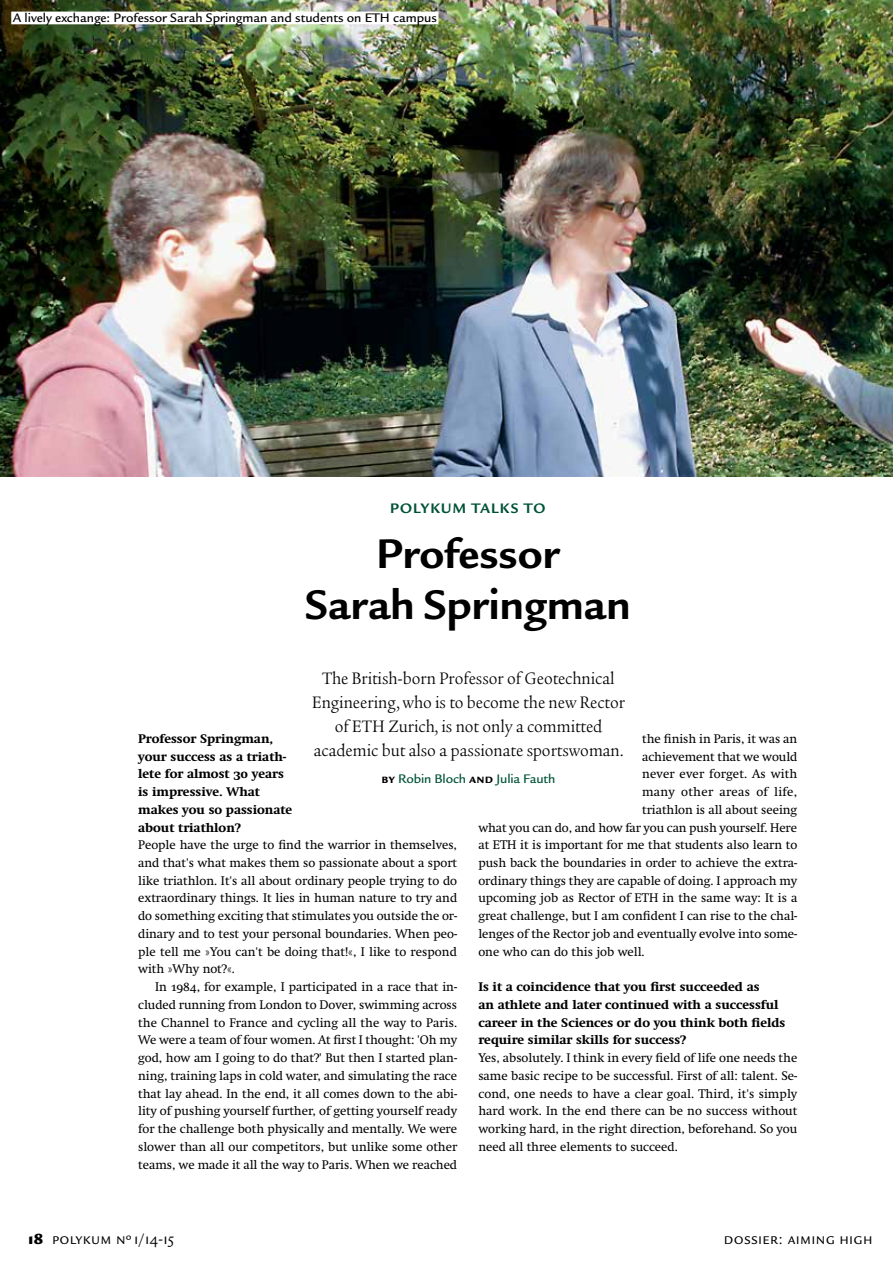
<style>
.page{position:relative;width:893px;height:1263px;background:#fff}
.page>*{position:absolute;margin:0;border:0;box-sizing:border-box;transform-origin:0 0}
.t1{font:700 45px/51px "Legacy Sans ITC Std";color:#000;text-align:center}
.t2{font:condensed 18px/24px "Legacy Serif ITC Std";color:#000;text-align:center;scale:1.1 1}
.t3{font:16.5px "Legacy Sans ITC Std";letter-spacing:.02em;color:#000}
.t4{font:700 15px "Legacy Sans ITC Std";letter-spacing:.11em;color:#005238}
.t5{font:500 13.5px "Legacy Sans ITC Std";color:#000}
.t6{font:500 13.5px "Legacy Sans ITC Std";letter-spacing:-.01em;color:#005238}
.t7{font:12.75px/17.7px "Swift Neue LT Pro";color:#000;text-align:justify}
.t8{font:700 12.75px/17.7px "Swift Neue LT Pro";color:#000}
.t9{font:12.75px "Swift Neue LT Pro";letter-spacing:.025em;color:#000}
.s1{font-weight:700;color:#000}
.s2{font-weight:900}
</style>
<div class="page">
<img style="left:0;top:0;width:893px;height:477px">
<div style="left:11px;top:12px;width:427px;height:12px;background:#fff"></div>
<p class="t5" style="left:13px;top:10px;width:426px">A lively exchange: Professor Sarah Springman and students on ETH campus</p>
<p class="t4" style="left:390px;top:499px;width:157px">Polykum talks to</p>
<h1 class="t1" style="left:305px;top:528px;width:327px">Professor<br>Sarah Springman</h1>
<h2 class="t2" style="left:312px;top:667px;width:286px">The British-born Professor of Geotechnical Engineering, who is to become the new Rector of ETH Zurich, is not only a committed academic but also a passionate sportswoman.</h2>
<p class="t6" style="left:382px;top:771px;width:175px"><span class="s1">by</span> Robin Bloch <span class="s1">and</span> Julia Fauth</p>
<p class="t7" style="left:642px;top:729px;width:157px">the finish in Paris, it was an</p>
<p class="t7" style="left:642px;top:747px;width:157px">achievement that we would</p>
<p class="t7" style="left:642px;top:765px;width:157px">never ever forget. As with</p>
<p class="t9" style="left:642px;top:784px;width:157px">many other areas of life,</p>
<p class="t7" style="left:642px;top:800px;width:157px">triathlon is all about seeing</p>
<p class="t7" style="left:478px;top:818px;width:320px">what you can do, and how far you can push yourself. Here</p>
<p class="t7" style="left:478px;top:836px;width:320px">at ETH it is important for me that students also learn to</p>
<p class="t7" style="left:478px;top:854px;width:320px">push back the boundaries in order to achieve the extra-</p>
<p class="t7" style="left:478px;top:871px;width:320px">ordinary things they are capable of doing. I approach my</p>
<p class="t7" style="left:478px;top:889px;width:321px">upcoming job as Rector of ETH in the same way: It is a</p>
<p class="t7" style="left:478px;top:907px;width:320px">great challenge, but I am confident I can rise to the chal-</p>
<p class="t7" style="left:478px;top:925px;width:320px">lenges of the Rector job and eventually evolve into some-</p>
<p class="t7" style="left:478px;top:942px;width:168px">one who can do this job well.</p>
<p class="t8" style="left:478px;top:978px;width:309px">Is it a coincidence that you first succeeded as<br>an athlete and later continued with a successful career in the Sciences or do you think both fields require similar skills for success?</p>
<p class="t7" style="left:478px;top:1049px;width:321px">Yes, absolutely. I think in every field of life one needs the same basic recipe to be successful. First of all: talent. Se&shy;cond, one needs to have a clear goal. Third, it's simply hard work. In the end there can be no success without working hard, in the right direction, beforehand. So you need all three elements to succeed.</p>
<p class="t8" style="left:138px;top:730px;width:156px">Professor Springman, your success as a triath&shy;lete for almost 30 years is impressive. What makes you so passionate about triathlon?</p>
<p class="t7" style="left:138px;top:836px;width:320px">People have the urge to find the warrior in themselves, and that's what makes them so passionate about a sport like triathlon. It's all about ordinary people trying to do extraordinary things. It lies in human nature to try and do something exciting that stimulates you outside the or&shy;dinary and to test your personal boundaries. When peo&shy;ple tell me »You can't be doing that!«, I like to respond with »Why not?«.</p>
<p class="t7" style="left:138px;top:978px;width:321px;text-indent:17px">In 1984, for example, I participated in a race that in&shy;cluded running from London to Dover, swimming across the Channel to France and cycling all the way to Paris.<br>We were a team of four women. At first I thought: 'Oh my god, how am I going to do that?' But then I started plan&shy;ning, training laps in cold water, and simulating the race that lay ahead. In the end, it all comes down to the abi&shy;lity of pushing yourself further, of getting yourself ready for the challenge both physically and mentally. We were slower than all our competitors, but unlike some other teams, we made it all the way to Paris. When we reached</p>
<p class="t3" style="left:28px;top:1229px;width:147px"><span class="s2">18</span> Polykum Nº1/14-15</p>
<p class="t3" style="left:724px;top:1229px;width:10px">Doss</p>
<p class="t3" style="left:758px;top:1229px;width:105px">ier: Aiming High</p>
</div>
